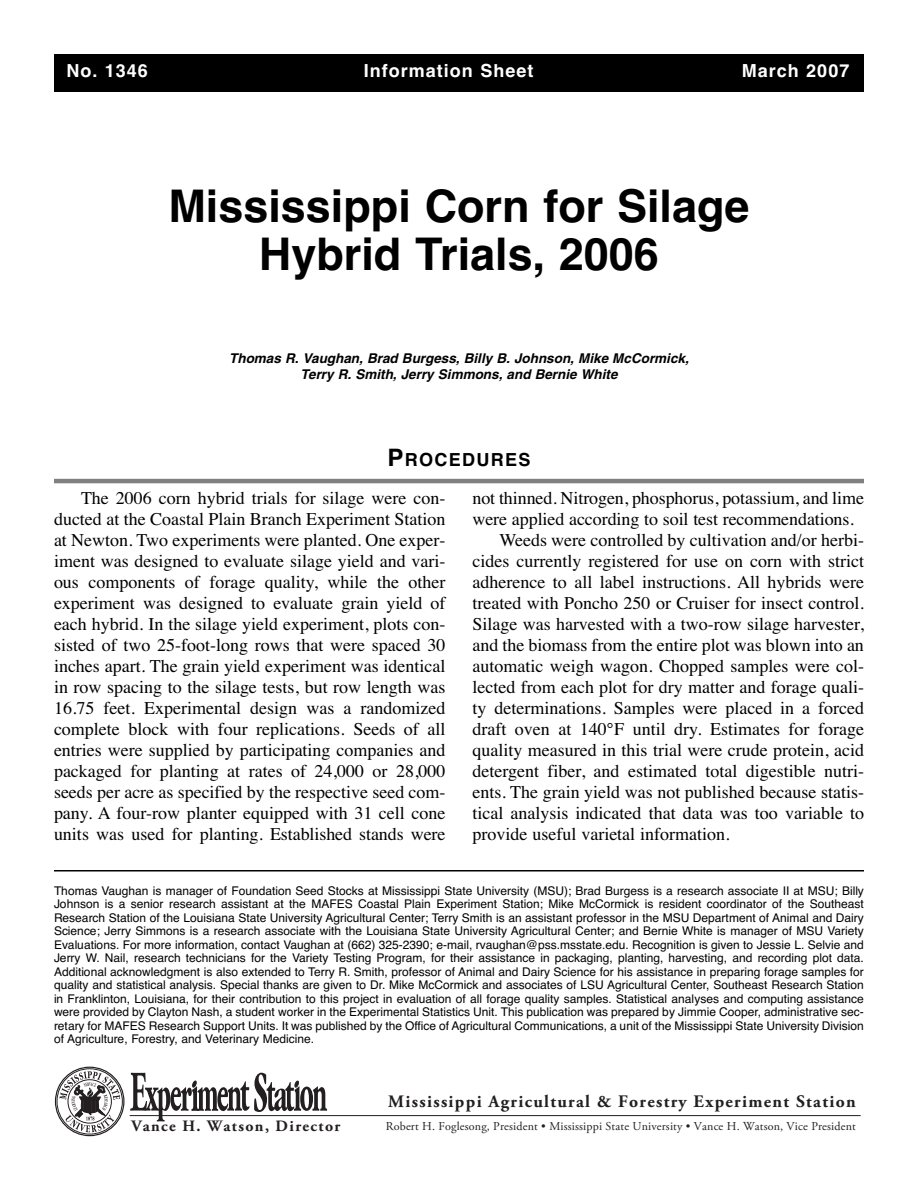
<style>
.page{position:relative;width:918px;height:1188px;background:#fff}
.page>*{position:absolute;margin:0;border:0;box-sizing:border-box;transform-origin:0 0}
.t1{font:700 45px/48px "Helvetica";color:#000;text-align:center}
.t2{font:18px/21px "Times";color:#000;text-align:justify}
.t3{font:700 18px "Helvetica";letter-spacing:.055em;color:#fff}
.t4{font:700 18px "Helvetica";letter-spacing:.075em;color:#000}
.t5{font:700 17.55px "Adobe Garamond Pro";letter-spacing:.075em;color:#231f20}
.t6{font:700 15.75px "Adobe Garamond Pro";letter-spacing:.085em;color:#231f20}
.t7{font:italic 700 13.5px/16.5px "Helvetica";color:#000;text-align:center}
.t8{font:12px/13.5px "Helvetica";color:#000;text-align:justify}
.t9{font:12px "Adobe Garamond Pro";letter-spacing:.015em;color:#231f20}
.s1{font-size:24px}
</style>
<div class="page">
<hr style="left:54px;top:870px;width:810px;height:2px;background:#000">
<div style="left:54px;top:54px;width:810px;height:38px;background:#000"></div>
<div style="left:55px;top:1067px;width:69px;height:69px;border:1px solid #231f20;border-radius:50%"></div>
<div style="left:57px;top:1069px;width:66px;height:65px;border:1px solid #231f20;border-radius:50%"></div>
<svg style="left:59px;top:1071px;width:61px;height:61px"></svg>
<hr style="left:130px;top:1115px;width:731px;height:1px;background:#231f20">
<svg style="left:130px;top:1073px;width:197px;height:48px"></svg>
<hr style="left:54px;top:479px;width:810px;height:4px;background:#808080">
<p class="t3" style="left:66px;top:65px;width:83px">No. 1346</p>
<p class="t3" style="left:364px;top:65px;width:171px">Information Sheet</p>
<p class="t3" style="left:742px;top:65px;width:109px">March 2007</p>
<h1 class="t1" style="left:168px;top:186px;width:583px">Mississippi Corn for Silage<br>Hybrid Trials, 2006</h1>
<p class="t7" style="left:229px;top:351px;width:464px">Thomas R. Vaughan, Brad Burgess, Billy B. Johnson, Mike McCormick,<br>Terry R. Smith, Jerry Simmons, and Bernie White</p>
<p class="t4" style="left:387px;top:453px;width:144px"><span class="s1">P</span>ROCEDURES</p>
<p class="t2" style="left:54px;top:489px;width:393px;text-indent:27px">The 2006 corn hybrid trials for silage were con&shy;ducted at the Coastal Plain Branch Experiment Station at Newton. Two experiments were planted. One exper&shy;iment was designed to evaluate silage yield and vari&shy;ous components of forage quality, while the other experiment was designed to evaluate grain yield of each hybrid. In the silage yield experiment, plots con&shy;sisted of two 25-foot-long rows that were spaced 30 inches apart. The grain yield experiment was identical in row spacing to the silage tests, but row length was 16.75 feet. Experimental design was a randomized complete block with four replications. Seeds of all entries were supplied by participating companies and packaged for planting at rates of 24,000 or 28,000 seeds per acre as specified by the respective seed com&shy;pany. A four-row planter equipped with 31 cell cone units was used for planting. Established stands were</p>
<p class="t2" style="left:472px;top:489px;width:393px">not thinned. Nitrogen, phosphorus, potassium, and lime</p>
<p class="t2" style="left:472px;top:510px;width:383px">were applied according to soil test recommendations.</p>
<p class="t2" style="left:500px;top:531px;width:366px">Weeds were controlled by cultivation and/or herbi-</p>
<p class="t2" style="left:472px;top:552px;width:393px">cides currently registered for use on corn with strict</p>
<p class="t2" style="left:472px;top:573px;width:393px">adherence to all label instructions. All hybrids were</p>
<p class="t2" style="left:472px;top:594px;width:393px">treated with Poncho 250 or Cruiser for insect control.</p>
<p class="t2" style="left:472px;top:615px;width:393px">Silage was harvested with a two-row silage harvester,</p>
<p class="t2" style="left:472px;top:636px;width:393px">and the biomass from the entire plot was blown into an</p>
<p class="t2" style="left:472px;top:657px;width:393px">automatic weigh wagon. Chopped samples were col-</p>
<p class="t2" style="left:472px;top:678px;width:393px">lected from each plot for dry matter and forage quali-</p>
<p class="t2" style="left:472px;top:699px;width:393px">ty determinations. Samples were placed in a forced</p>
<p class="t2" style="left:472px;top:720px;width:393px">draft oven at 140°F until dry. Estimates for forage</p>
<p class="t2" style="left:472px;top:741px;width:393px">quality measured in this trial were crude protein, acid</p>
<p class="t2" style="left:472px;top:762px;width:393px">detergent fiber, and estimated total digestible nutri-</p>
<p class="t2" style="left:472px;top:783px;width:393px">ents. The grain yield was not published because statis-</p>
<p class="t2" style="left:472px;top:804px;width:393px">tical analysis indicated that data was too variable to</p>
<p class="t2" style="left:472px;top:825px;width:259px">provide useful varietal information.</p>
<p class="t8" style="left:54px;top:885px;width:811px">Thomas Vaughan is manager of Foundation Seed Stocks at Mississippi State University (MSU); Brad Burgess is a research associate II at MSU; Billy Johnson is a senior research assistant at the MAFES Coastal Plain Experiment Station; Mike McCormick is resident coordinator of the Southeast Research Station of the Louisiana State University Agricultural Center; Terry Smith is an assistant professor in the MSU Department of Animal and Dairy Science; Jerry Simmons is a research associate with the Louisiana State University Agricultural Center; and Bernie White is manager of MSU Variety Evaluations. For more information, contact Vaughan at (662) 325-2390; e-mail, rvaughan@pss.msstate.edu. Recognition is given to Jessie L. Selvie and Jerry W. Nail, research technicians for the Variety Testing Program, for their assistance in packaging, planting, harvesting, and recording plot data.<br>Additional acknowledgment is also extended to Terry R. Smith, professor of Animal and Dairy Science for his assistance in preparing forage samples for quality and statistical analysis. Special thanks are given to Dr. Mike McCormick and associates of LSU Agricultural Center, Southeast Research Station in Franklinton, Louisiana, for their contribution to this project in evaluation of all forage quality samples. Statistical analyses and computing assistance were provided by Clayton Nash, a student worker in the Experimental Statistics Unit. This publication was prepared by Jimmie Cooper, administrative sec&shy;retary for MAFES Research Support Units. It was published by the Office of Agricultural Communications, a unit of the Mississippi State University Division of Agriculture, Forestry, and Veterinary Medicine.</p>
<p class="t6" style="left:131px;top:1119px;width:210px">Vance H. Watson, Director</p>
<p class="t5" style="left:388px;top:1094px;width:469px">Mississippi Agricultural &amp; Forestry Experiment Station</p>
<p class="t9" style="left:386px;top:1122px;width:472px">Robert H. Foglesong, President • Mississippi State University • Vance H. Watson, Vice President</p>
</div>
